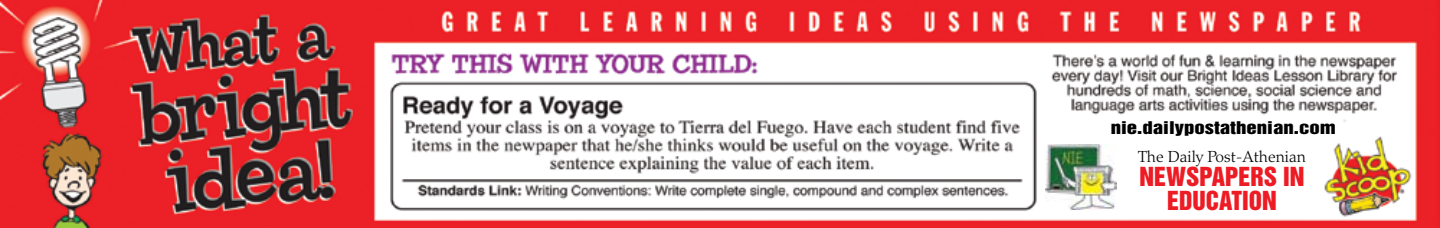
<style>
.page{position:relative;width:1440px;height:228px;background:#fff}
.page>*{position:absolute;margin:0;border:0;box-sizing:border-box;transform-origin:0 0}
.t1{font:24px/24px "Helvetica Inserat";color:#ed1c24;text-align:center}
.t2{font:16px "Helvetica Inserat";color:#000;scale:1.3 1}
.t3{font:300 16px "Palatino";color:#000}
</style>
<div class="page">
<img style="left:0;top:0;width:1440px;height:228px">
<img style="left:1046px;top:145px;width:70px;height:65px">
<p class="t2" style="left:1111px;top:118px;width:175px">nie.dailypostathenian.com</p>
<p class="t3" style="left:1138px;top:147px;width:169px">The Daily Post-Athenian</p>
<h1 class="t1" style="left:1140px;top:165px;width:166px">NEWSPAPERS IN<br>EDUCATION</h1>
</div>
